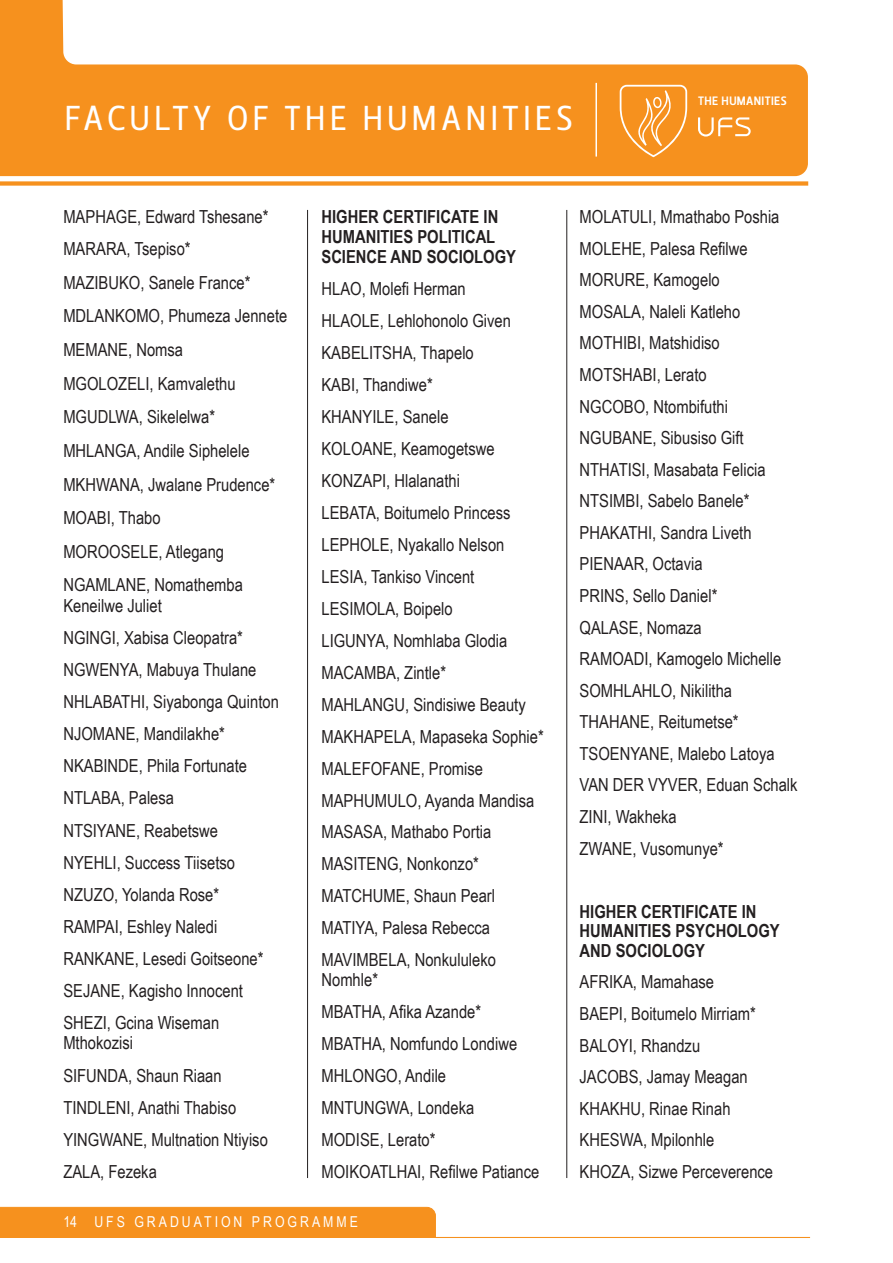
<style>
.page{position:relative;width:893px;height:1263px;background:#fff}
.page>*{position:absolute;margin:0;border:0;box-sizing:border-box;transform-origin:0 0}
.t1{font:34.5px "Leitura Sans Grot 2";letter-spacing:.115em;color:#fff}
.t2{font:18px/20.1px "Arial Narrow";color:#231f20}
.t3{font:700 18px/20px "Arial Narrow";color:#231f20}
.t4{font:15px "Arial Narrow";letter-spacing:.2em;color:#fff}
.t5{font:12.15px "Leitura Sans Grot 3";letter-spacing:.03em;color:#fff}
</style>
<div class="page">
<div style="left:0;top:1207px;width:436px;height:31px;background:#f6911e"></div>
<hr style="left:436px;top:1237px;width:374px;height:1px;background:#f6911e">
<hr style="left:566px;top:210px;width:1px;height:968px;background:#231f20">
<hr style="left:307px;top:210px;width:1px;height:968px;background:#231f20">
<svg style="left:0;top:0;width:808px;height:176px;fill:#f6911e"></svg>
<hr style="left:595px;top:83px;width:2px;height:74px;background:#fff">
<svg style="left:620px;top:85px;width:67px;height:72px;background:#f7a140"></svg>
<svg style="left:698px;top:117px;width:53px;height:20px"></svg>
<div style="left:0;top:181px;width:808px;height:5px;background:#f6911e"></div>
<p class="t1" style="left:64px;top:95px;width:510px">FACULTY OF THE HUMANITIES</p>
<p class="t5" style="left:698px;top:92px;width:90px">THE HUMANITIES</p>
<p class="t2" style="left:63px;top:206px;width:207px">MAPHAGE, Edward Tshesane*</p>
<p class="t2" style="left:63px;top:238px;width:129px">MARARA, Tsepiso*</p>
<p class="t2" style="left:63px;top:272px;width:189px">MAZIBUKO, Sanele France*</p>
<p class="t2" style="left:63px;top:305px;width:225px">MDLANKOMO, Phumeza Jennete</p>
<p class="t2" style="left:63px;top:339px;width:121px">MEMANE, Nomsa</p>
<p class="t2" style="left:63px;top:373px;width:174px">MGOLOZELI, Kamvalethu</p>
<p class="t2" style="left:63px;top:406px;width:153px">MGUDLWA, Sikelelwa*</p>
<p class="t2" style="left:63px;top:440px;width:188px">MHLANGA, Andile Siphelele</p>
<p class="t2" style="left:63px;top:473px;width:213px">MKHWANA, Jwalane Prudence*</p>
<p class="t2" style="left:63px;top:507px;width:99px">MOABI, Thabo</p>
<p class="t2" style="left:63px;top:541px;width:162px">MOROOSELE, Atlegang</p>
<p class="t2" style="left:63px;top:574px;width:181px">NGAMLANE, Nomathemba<br>Keneilwe Juliet</p>
<p class="t2" style="left:63px;top:627px;width:181px">NGINGI, Xabisa Cleopatra*</p>
<p class="t2" style="left:63px;top:659px;width:195px">NGWENYA, Mabuya Thulane</p>
<p class="t2" style="left:63px;top:691px;width:217px">NHLABATHI, Siyabonga Quinton</p>
<p class="t2" style="left:63px;top:723px;width:163px">NJOMANE, Mandilakhe*</p>
<p class="t2" style="left:63px;top:755px;width:185px">NKABINDE, Phila Fortunate</p>
<p class="t2" style="left:63px;top:787px;width:112px">NTLABA, Palesa</p>
<p class="t2" style="left:63px;top:819px;width:156px">NTSIYANE, Reabetswe</p>
<p class="t2" style="left:63px;top:851px;width:173px">NYEHLI, Success Tiisetso</p>
<p class="t2" style="left:63px;top:884px;width:157px">NZUZO, Yolanda Rose*</p>
<p class="t2" style="left:63px;top:916px;width:155px">RAMPAI, Eshley Naledi</p>
<p class="t2" style="left:63px;top:948px;width:202px">RANKANE, Lesedi Goitseone*</p>
<p class="t2" style="left:63px;top:980px;width:181px">SEJANE, Kagisho Innocent</p>
<p class="t2" style="left:63px;top:1012px;width:157px">SHEZI, Gcina Wiseman<br>Mthokozisi</p>
<p class="t2" style="left:63px;top:1064px;width:160px">SIFUNDA, Shaun Riaan</p>
<p class="t2" style="left:63px;top:1097px;width:174px">TINDLENI, Anathi Thabiso</p>
<p class="t2" style="left:63px;top:1129px;width:206px">YINGWANE, Multnation Ntiyiso</p>
<p class="t2" style="left:63px;top:1161px;width:95px">ZALA, Fezeka</p>
<p class="t3" style="left:321px;top:206px;width:196px">HIGHER CERTIFICATE IN<br>HUMANITIES POLITICAL<br>SCIENCE AND SOCIOLOGY</p>
<p class="t2" style="left:321px;top:278px;width:146px">HLAO, Molefi Herman</p>
<p class="t2" style="left:321px;top:310px;width:191px">HLAOLE, Lehlohonolo Given</p>
<p class="t2" style="left:321px;top:342px;width:154px">KABELITSHA, Thapelo</p>
<p class="t2" style="left:321px;top:374px;width:113px">KABI, Thandiwe*</p>
<p class="t2" style="left:321px;top:406px;width:129px">KHANYILE, Sanele</p>
<p class="t2" style="left:321px;top:438px;width:175px">KOLOANE, Keamogetswe</p>
<p class="t2" style="left:321px;top:470px;width:140px">KONZAPI, Hlalanathi</p>
<p class="t2" style="left:321px;top:502px;width:190px">LEBATA, Boitumelo Princess</p>
<p class="t2" style="left:321px;top:534px;width:184px">LEPHOLE, Nyakallo Nelson</p>
<p class="t2" style="left:321px;top:566px;width:154px">LESIA, Tankiso Vincent</p>
<p class="t2" style="left:321px;top:598px;width:133px">LESIMOLA, Boipelo</p>
<p class="t2" style="left:321px;top:629px;width:187px">LIGUNYA, Nomhlaba Glodia</p>
<p class="t2" style="left:321px;top:661px;width:126px">MACAMBA, Zintle*</p>
<p class="t2" style="left:321px;top:693px;width:206px">MAHLANGU, Sindisiwe Beauty</p>
<p class="t2" style="left:321px;top:725px;width:224px">MAKHAPELA, Mapaseka Sophie*</p>
<p class="t2" style="left:321px;top:757px;width:163px">MALEFOFANE, Promise</p>
<p class="t2" style="left:321px;top:789px;width:215px">MAPHUMULO, Ayanda Mandisa</p>
<p class="t2" style="left:321px;top:821px;width:171px">MASASA, Mathabo Portia</p>
<p class="t2" style="left:321px;top:853px;width:159px">MASITENG, Nonkonzo*</p>
<p class="t2" style="left:321px;top:885px;width:175px">MATCHUME, Shaun Pearl</p>
<p class="t2" style="left:321px;top:917px;width:170px">MATIYA, Palesa Rebecca</p>
<p class="t2" style="left:321px;top:949px;width:176px">MAVIMBELA, Nonkululeko<br>Nomhle*</p>
<p class="t2" style="left:321px;top:1001px;width:161px">MBATHA, Afi ka Azande*</p>
<p class="t2" style="left:321px;top:1033px;width:197px">MBATHA, Nomfundo Londiwe</p>
<p class="t2" style="left:321px;top:1065px;width:126px">MHLONGO, Andile</p>
<p class="t2" style="left:321px;top:1097px;width:154px">MNTUNGWA, Londeka</p>
<p class="t2" style="left:321px;top:1129px;width:116px">MODISE, Lerato*</p>
<p class="t2" style="left:321px;top:1161px;width:219px">MOIKOATLHAI, Refi lwe Patiance</p>
<p class="t4" style="left:63px;top:1211px;width:15px">14</p>
<p class="t4" style="left:94px;top:1211px;width:265px">UFS GRADUATION PROGRAMME</p>
<p class="t2" style="left:580px;top:206px;width:201px">MOLATULI, Mmathabo Poshia</p>
<p class="t2" style="left:580px;top:238px;width:170px">MOLEHE, Palesa Refilwe</p>
<p class="t2" style="left:580px;top:269px;width:142px">MORURE, Kamogelo</p>
<p class="t2" style="left:580px;top:301px;width:162px">MOSALA, Naleli Katleho</p>
<p class="t2" style="left:580px;top:332px;width:142px">MOTHIBI, Matshidiso</p>
<p class="t2" style="left:580px;top:364px;width:129px">MOTSHABI, Lerato</p>
<p class="t2" style="left:580px;top:395px;width:150px">NGCOBO, Ntombifuthi</p>
<p class="t2" style="left:580px;top:427px;width:166px">NGUBANE, Sibusiso Gift</p>
<p class="t2" style="left:580px;top:459px;width:187px">NTHATISI, Masabata Felicia</p>
<p class="t2" style="left:580px;top:490px;width:171px">NTSIMBI, Sabelo Banele*</p>
<p class="t2" style="left:580px;top:522px;width:174px">PHAKATHI, Sandra Liveth</p>
<p class="t2" style="left:580px;top:553px;width:125px">PIENAAR, Octavia</p>
<p class="t2" style="left:580px;top:585px;width:139px">PRINS, Sello Daniel*</p>
<p class="t2" style="left:580px;top:616px;width:124px">QALASE, Nomaza</p>
<p class="t2" style="left:580px;top:648px;width:203px">RAMOADI, Kamogelo Michelle</p>
<p class="t2" style="left:580px;top:680px;width:154px">SOMHLAHLO, Nikilitha</p>
<p class="t2" style="left:580px;top:711px;width:161px">THAHANE, Reitumetse*</p>
<p class="t2" style="left:580px;top:743px;width:196px">TSOENYANE, Malebo Latoya</p>
<p class="t2" style="left:580px;top:774px;width:219px">VAN DER VYVER, Eduan Schalk</p>
<p class="t2" style="left:580px;top:806px;width:99px">ZINI, Wakheka</p>
<p class="t2" style="left:580px;top:837px;width:146px">ZWANE, Vusomunye*</p>
<p class="t3" style="left:580px;top:901px;width:202px">HIGHER CERTIFICATE IN<br>HUMANITIES PSYCHOLOGY<br>AND SOCIOLOGY</p>
<p class="t2" style="left:580px;top:971px;width:136px">AFRIKA, Mamahase</p>
<p class="t2" style="left:580px;top:1003px;width:178px">BAEPI, Boitumelo Mirriam*</p>
<p class="t2" style="left:580px;top:1034px;width:122px">BALOYI, Rhandzu</p>
<p class="t2" style="left:580px;top:1066px;width:170px">JACOBS, Jamay Meagan</p>
<p class="t2" style="left:580px;top:1098px;width:152px">KHAKHU, Rinae Rinah</p>
<p class="t2" style="left:580px;top:1129px;width:136px">KHESWA, Mpilonhle</p>
<p class="t2" style="left:580px;top:1161px;width:195px">KHOZA, Sizwe Perceverence</p>
</div>
